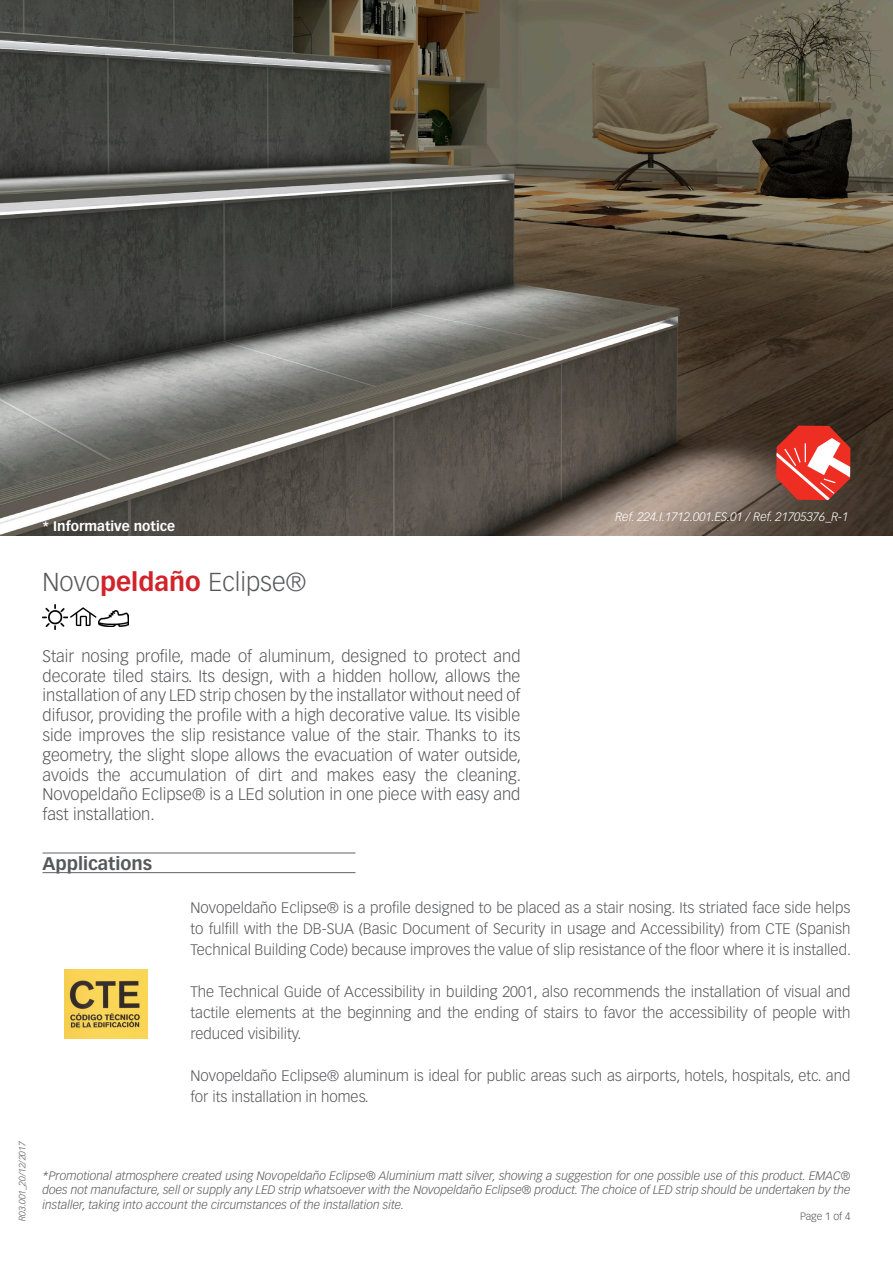
<style>
.page{position:relative;width:893px;height:1263px;background:#fff}
.page>*{position:absolute;margin:0;border:0;box-sizing:border-box;transform-origin:0 0}
.t1{font:300 25.5px "Vectora LT Std";color:#57585a}
.t2{font:700 18px "Vectora LT Std";color:#57585a}
.t3{font:300 16.5px/19.8px "Vectora LT Std";color:#57585a;text-align:justify}
.Párrafo_14{font:300 15px/21px "Vectora LT Std";color:#57585a;text-align:justify}
.t4{font:700 13.5px "Vectora LT Std";color:#fff}
.t5{font:italic 300 12px/14.4px "Vectora LT Std";color:#57585a;text-align:justify}
.t6{font:italic 300 12px "Vectora LT Std";color:#fff}
.t7{font:300 10.5px "Vectora LT Std";color:#57585a}
.t8{font:italic 300 9px "Vectora LT Std";color:#57585a}
.s1{font-weight:700;color:#d1232a}
</style>
<div class="page">
<svg style="left:70px;top:607px;width:27px;height:19px"></svg>
<img style="left:43px;top:605px;width:24px;height:24px">
<img style="left:99px;top:611px;width:29px;height:15px">
<hr style="left:43px;top:853px;width:312px;height:1px;background:#636366">
<hr style="left:43px;top:872px;width:312px;height:1px;background:#636366">
<img style="left:65px;top:969px;width:83px;height:70px">
<img style="left:0;top:0;width:893px;height:535px">
<svg style="left:776px;top:425px;width:74px;height:75px"></svg>
<p class="t4" style="left:43px;top:518px;width:134px">* Informative notice</p>
<p class="t1" style="left:43px;top:567px;width:265px">Novo<span class="s1">peldaño</span> Eclipse®</p>
<p class="t6" style="left:615px;top:509px;width:235px">Ref. 224.I.1712.001.ES.01 / Ref. 21705376_R-1</p>
<p class="t8" style="left:17px;top:1221px;width:81px;rotate:-90deg">R03.001_20/12/2017</p>
<p class="t3" style="left:43px;top:646px;width:480px">Stair nosing profile, made of aluminum, designed to protect and decorate tiled stairs. Its design, with a hidden hollow, allows the installation of any LED strip chosen by the installator without need of difusor, providing the profile with a high decorative value. Its visible side improves the slip resistance value of the stair. Thanks to its geometry, the slight slope allows the evacuation of water outside, avoids the accumulation of dirt and makes easy the cleaning.<br>Novopeldaño Eclipse® is a LEd solution in one piece with easy and fast installation.</p>
<p class="t2" style="left:43px;top:853px;width:111px">Applications</p>
<p class="Párrafo_14" style="left:190px;top:897px;width:662px">Novopeldaño Eclipse® is a profile designed to be placed as a stair nosing. Its striated face side helps to fulfill with the DB-SUA (Basic Document of Security in usage and Accessibility) from CTE (Spanish Technical Building Code) because improves the value of slip resistance of the floor where it is installed.</p>
<p class="Párrafo_14" style="left:190px;top:981px;width:661px">The Technical Guide of Accessibility in building 2001, also recommends the installation of visual and tactile elements at the beginning and the ending of stairs to favor the accessibility of people with reduced visibility.</p>
<p class="Párrafo_14" style="left:190px;top:1065px;width:661px">Novopeldaño Eclipse® aluminum is ideal for public areas such as airports, hotels, hospitals, etc. and for its installation in homes.</p>
<p class="t5" style="left:43px;top:1168px;width:809px">*Promotional atmosphere created using Novopeldaño Eclipse® Aluminium matt silver, showing a suggestion for one possible use of this product. EMAC® does not manufacture, sell or supply any LED strip whatsoever with the Novopeldaño Eclipse® product. The choice of LED strip should be undertaken by the installer, taking into account the circumstances of the installation site.</p>
<p class="t7" style="left:800px;top:1211px;width:52px">Page 1 of 4</p>
</div>
